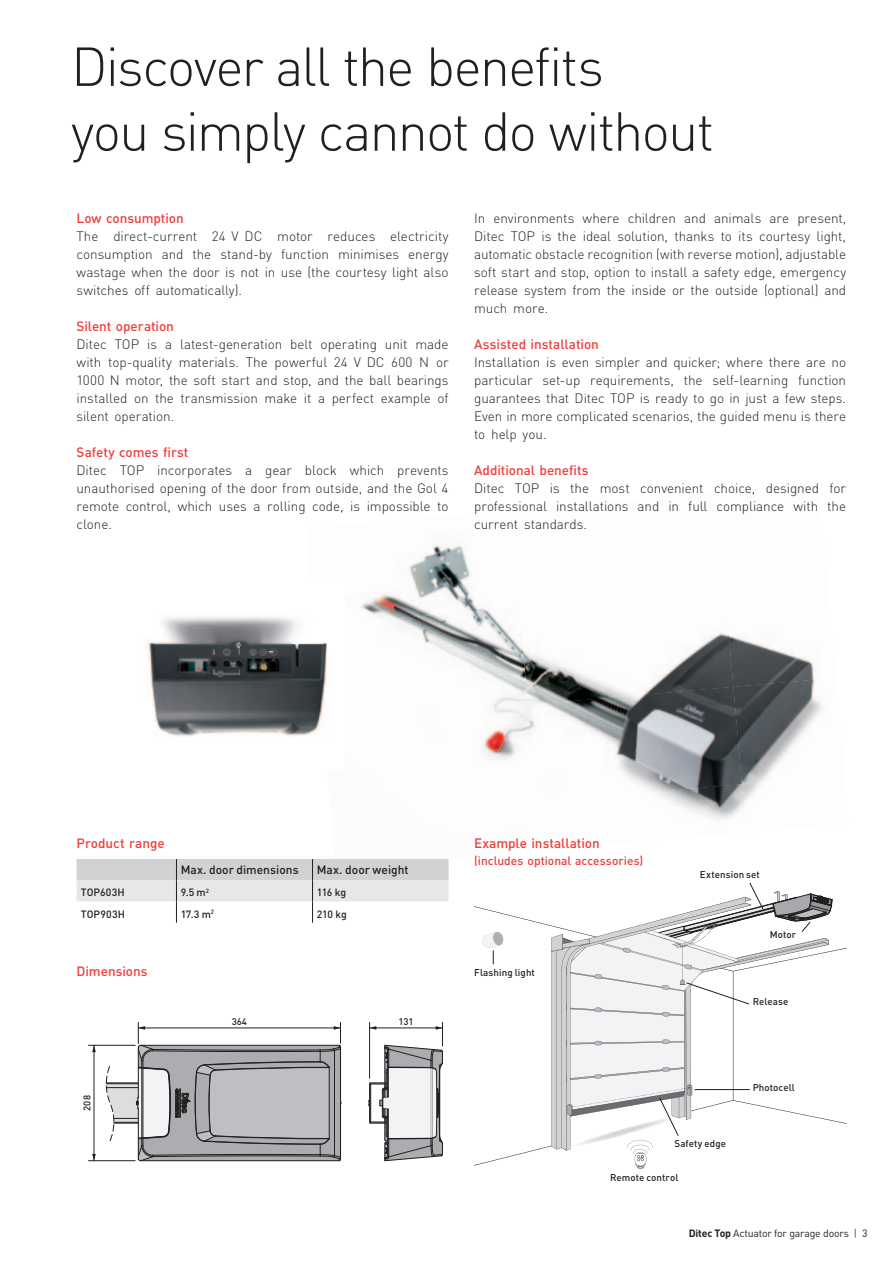
<style>
.page{position:relative;width:893px;height:1263px;background:#fff}
.page>*{position:absolute;margin:0;border:0;box-sizing:border-box;transform-origin:0 0}
.t1{font:300 54px/64.8px "DIN Pro";letter-spacing:-.035em;color:#231f20}
.t2{font:300 13.5px/18px "DIN Pro";letter-spacing:-.005em;color:#231f20;text-align:justify}
.t3{font:500 13.5px "DIN Pro";letter-spacing:-.005em;color:#ee3d3c}
.t4{font:500 12px "DIN Pro";color:#231f20}
.t5{font:500 12px "DIN Pro";color:#ee3d3c}
.t6{font:500 10.5px "DIN Pro";letter-spacing:.01em;color:#231f20}
.t7{font:10.5px "DIN Pro";letter-spacing:-.015em;color:#231f20}
.t8{font:500 9.75px "DIN Pro";letter-spacing:.01em;color:#231f20}
.t9{font:500 9.6px "DIN Pro";color:#231f20}
.s1{font-weight:700}
.s2{font-weight:500;color:#ee3d3c}
</style>
<div class="page">
<hr style="left:88px;top:1045px;width:47px;height:1px;background:#231f20">
<hr style="left:88px;top:1160px;width:47px;height:1px;background:#231f20">
<hr style="left:94px;top:1045px;width:1px;height:116px;background:#231f20">
<svg style="left:92px;top:1045px;width:4px;height:7px"></svg>
<svg style="left:92px;top:1154px;width:4px;height:7px"></svg>
<svg style="left:104px;top:1022px;width:238px;height:139px"></svg>
<svg style="left:369px;top:1022px;width:74px;height:139px"></svg>
<svg style="left:474px;top:882px;width:372px;height:287px"></svg>
<img style="left:361px;top:545px;width:116px;height:62px">
<img style="left:733px;top:636px;width:82px;height:42px">
<img style="left:361px;top:607px;width:158px;height:98px">
<img style="left:519px;top:633px;width:214px;height:72px">
<img style="left:483px;top:705px;width:45px;height:56px">
<img style="left:528px;top:687px;width:205px;height:97px">
<img style="left:733px;top:678px;width:90px;height:123px">
<img style="left:640px;top:784px;width:106px;height:35px">
<img style="left:147px;top:617px;width:181px;height:120px">
<svg style="left:77px;top:859px;width:372px;height:64px"></svg>
<h1 class="t1" style="left:71px;top:32px;width:645px">Discover all the benefits<br>you simply cannot do without</h1>
<p class="t3" style="left:77px;top:209px;width:109px">Low consumption</p>
<p class="t2" style="left:77px;top:226px;width:374px">The direct-current 24 V DC motor reduces electricity consumption and the stand-by function minimises energy wastage when the door is not in use (the courtesy light also switches off automatically).</p>
<p class="t3" style="left:77px;top:317px;width:99px">Silent operation</p>
<p class="t2" style="left:77px;top:334px;width:374px">Ditec TOP is a latest-generation belt operating unit made with top-quality materials. The powerful 24 V DC 600 N or 1000 N motor, the soft start and stop, and the ball bearings installed on the transmission make it a perfect example of silent operation.</p>
<p class="t3" style="left:77px;top:443px;width:114px">Safety comes first</p>
<p class="t2" style="left:77px;top:460px;width:374px">Ditec TOP incorporates a gear block which prevents unauthorised opening of the door from outside, and the Gol 4 remote control, which uses a rolling code, is impossible to clone.</p>
<p class="t2" style="left:474px;top:208px;width:374px">In environments where children and animals are present, Ditec TOP is the ideal solution, thanks to its courtesy light, automatic obstacle recognition (with reverse motion), adjustable soft start and stop, option to install a safety edge, emergency release system from the inside or the outside (optional) and much more.</p>
<p class="t3" style="left:474px;top:335px;width:126px">Assisted installation</p>
<p class="t2" style="left:474px;top:352px;width:374px">Installation is even simpler and quicker; where there are no particular set-up requirements, the self-learning function guarantees that Ditec TOP is ready to go in just a few steps.<br>Even in more complicated scenarios, the guided menu is there to help you.</p>
<p class="t3" style="left:474px;top:461px;width:116px">Additional benefits</p>
<p class="t2" style="left:474px;top:478px;width:373px">Ditec TOP is the most convenient choice, designed for professional installations and in full compliance with the current standards.</p>
<p class="t3" style="left:77px;top:834px;width:90px">Product range</p>
<p class="t4" style="left:181px;top:862px;width:120px">Max. door dimensions</p>
<p class="t4" style="left:317px;top:862px;width:93px">Max. door weight</p>
<p class="t6" style="left:81px;top:885px;width:45px">TOP603H</p>
<p class="t6" style="left:181px;top:885px;width:30px">9.5 m<sup>2</sup></p>
<p class="t6" style="left:317px;top:885px;width:31px">116 kg</p>
<p class="t6" style="left:81px;top:907px;width:46px">TOP903H</p>
<p class="t6" style="left:181px;top:907px;width:35px">17.3 m<sup>2</sup></p>
<p class="t6" style="left:317px;top:907px;width:32px">210 kg</p>
<p class="t3" style="left:77px;top:961px;width:72px">Dimensions</p>
<p class="t9" style="left:81px;top:1111px;width:17px;rotate:-90deg">208</p>
<p class="t9" style="left:232px;top:1014px;width:17px">364</p>
<p class="t9" style="left:398px;top:1014px;width:17px">131</p>
<p class="t3" style="left:474px;top:834px;width:127px">Example installation</p>
<p class="t5" style="left:474px;top:852px;width:171px">(includes optional accessories)</p>
<p class="t8" style="left:474px;top:966px;width:62px">Flashing light</p>
<p class="t8" style="left:700px;top:868px;width:62px">Extension set</p>
<p class="t8" style="left:770px;top:928px;width:28px">Motor</p>
<p class="t8" style="left:753px;top:994px;width:37px">Release</p>
<p class="t8" style="left:674px;top:1136px;width:53px">Safety edge</p>
<p class="t8" style="left:753px;top:1080px;width:44px">Photocell</p>
<p class="t8" style="left:610px;top:1171px;width:70px">Remote control</p>
<p class="t7" style="left:689px;top:1226px;width:180px"><span class="s1">Ditec Top</span> Actuator for garage doors <span class="s2">|</span> 3</p>
</div>
